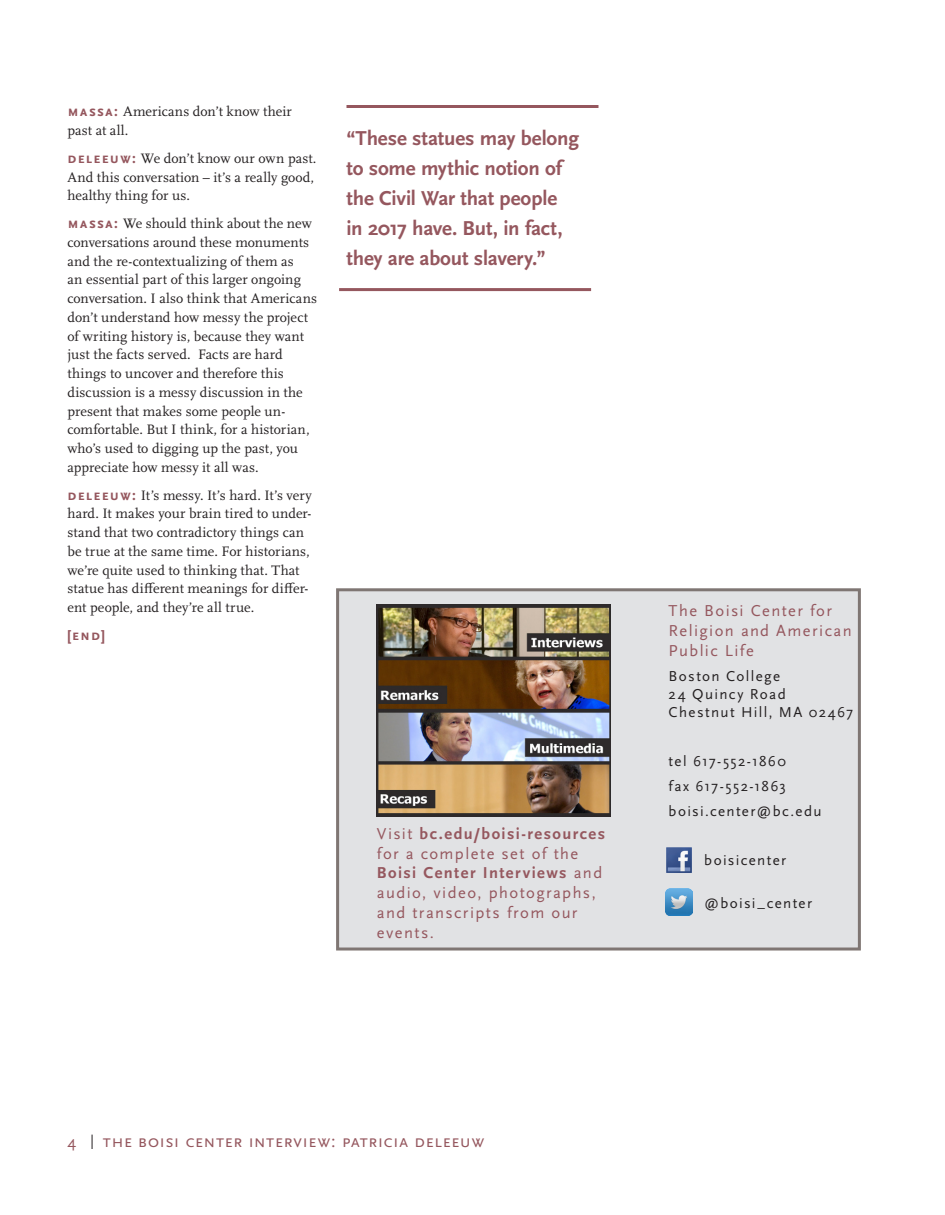
<style>
.page{position:relative;width:945px;height:1215px;background:#fff}
.page>*{position:absolute;margin:0;border:0;box-sizing:border-box;transform-origin:0 0}
.t1{font:700 21px/30px "Scala Sans OT";letter-spacing:-.01em;color:#95575e}
.t2{font:18px "Scala Sans OT";letter-spacing:.015em;color:#95575e}
.t3{font:16.5px/19.8px "Scala Sans OT";letter-spacing:.09em;color:#95575e}
.t4{font:15px/18px "Scala Sans OT";letter-spacing:.095em;color:#231f20}
.t5{font:15px "Scala Sans OT";letter-spacing:.075em;color:#231f20}
.t6{font:700 15px "Scala Sans OT";color:#95575e}
.t7{font:14.25px/18.8px "Scala OT";letter-spacing:.005em;color:#231f20}
.s1{font-family:"Scala Sans OT";font-weight:700;font-size:15px;color:#95575e}
.s2{font-weight:700}
</style>
<div class="page">
<svg style="left:92px;top:1135px;width:1px;height:14px"></svg>
<hr style="left:346px;top:105px;width:252px;height:3px;background:#95575e">
<hr style="left:339px;top:288px;width:252px;height:3px;background:#95575e">
<div style="left:336px;top:588px;width:525px;height:363px;background:#e1e2e4;border:3px solid #7f7673"></div>
<img style="left:666px;top:888px;width:27px;height:27px">
<img style="left:377px;top:605px;width:233px;height:212px">
<img style="left:666px;top:847px;width:26px;height:26px">
<p class="t7" style="left:68px;top:103px;width:226px"><span class="s1">massa:</span> Americans don’t know their past at all.</p>
<p class="t7" style="left:68px;top:149px;width:251px"><span class="s1">deleeuw:</span> We don’t know our own past.<br>And this conversation – it’s a really good, healthy thing for us.</p>
<p class="t7" style="left:68px;top:214px;width:251px"><span class="s1">massa:</span> We should think about the new conversations around these monuments and the re-contextualizing of them as<br>an essential part of this larger ongoing conversation. I also think that Americans don’t understand how messy the project of writing history is, because they want just the facts served. Facts are hard things to uncover and therefore this discussion is a messy discussion in the present that makes some people un&shy;comfortable. But I think, for a historian, who’s used to digging up the past, you appreciate how messy it all was.</p>
<p class="t7" style="left:68px;top:486px;width:246px"><span class="s1">deleeuw:</span> It’s messy. It’s hard. It’s very hard. It makes your brain tired to under&shy;stand that two contradictory things can be true at the same time. For historians, we’re quite used to thinking that. That statue has different meanings for differ&shy;ent people, and they’re all true.</p>
<p class="t6" style="left:68px;top:627px;width:39px">[end]</p>
<p class="t1" style="left:346px;top:123px;width:234px">“These statues may belong to some mythic notion of the Civil War that people<br>in 2017 have. But, in fact, they are about slavery.”</p>
<p class="t3" style="left:377px;top:824px;width:230px">Visit <span class="s2">bc.edu/boisi-resources </span>for a complete set of the<br><span class="s2">Boisi Center Interviews</span> and audio, video, photographs, and transcripts from our events.</p>
<p class="t3" style="left:669px;top:601px;width:185px">The Boisi Center for<br>Religion and American<br>Public Life</p>
<p class="t4" style="left:669px;top:667px;width:186px">Boston College<br>24 Quincy Road<br>Chestnut Hill, MA 02467</p>
<p class="t4" style="left:669px;top:753px;width:119px">tel 617-552-1860</p>
<p class="t5" style="left:669px;top:778px;width:119px">fax 617-552-1863</p>
<p class="t4" style="left:669px;top:802px;width:154px">boisi.center@bc.edu</p>
<p class="t4" style="left:704px;top:852px;width:83px">boisicenter</p>
<p class="t4" style="left:704px;top:894px;width:109px">@boisi_center</p>
<p class="t3" style="left:68px;top:1132px;width:10px">4</p>
<p class="t2" style="left:103px;top:1131px;width:383px">the boisi center interview: patricia deleeuw</p>
</div>
